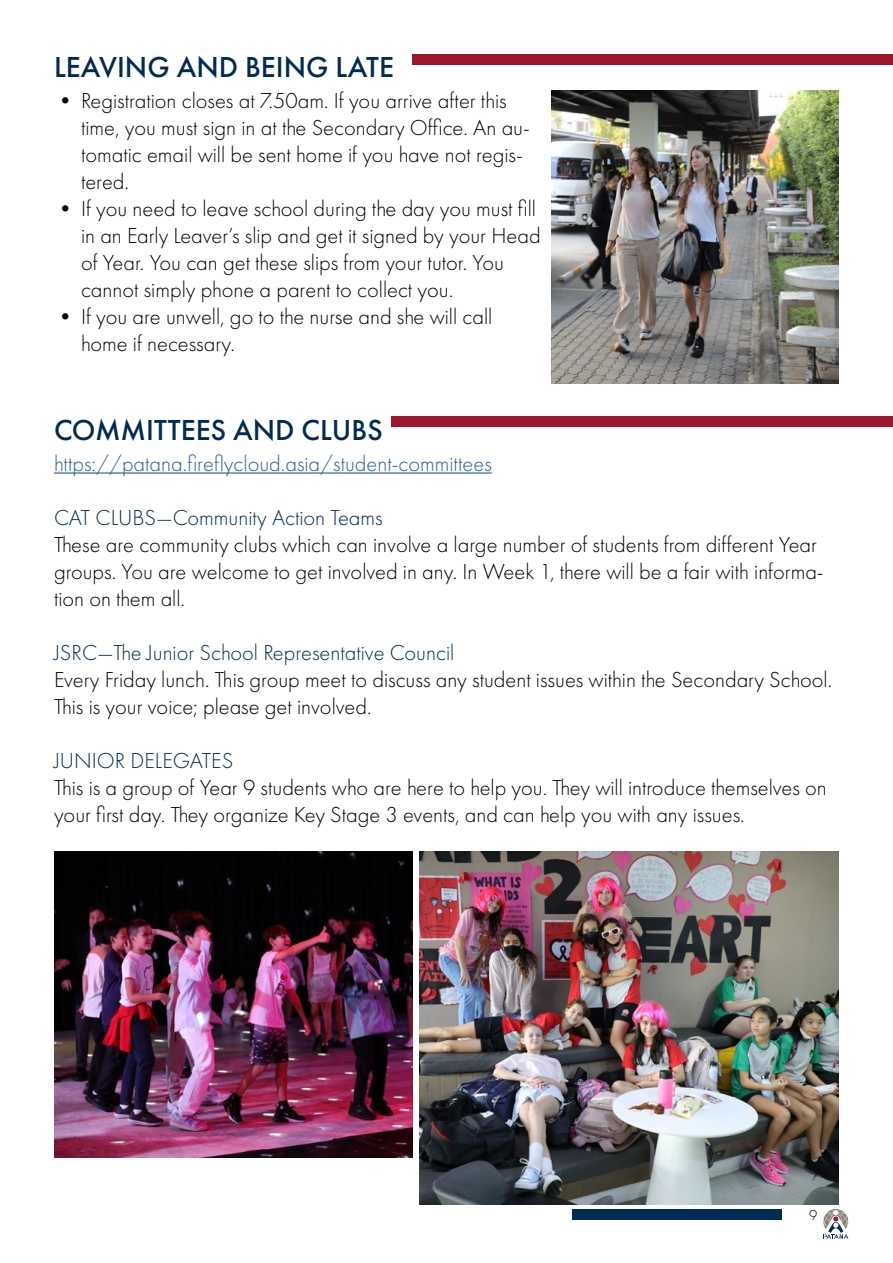
<style>
.page{position:relative;width:893px;height:1263px;background:#fff}
.page>*{position:absolute;margin:0;border:0;box-sizing:border-box;transform-origin:0 0}
.t1{font:500 30px "Futura PT";color:#002b53}
.t2{font:300 22.5px/27px "Futura PT";color:#000}
.t3{font:300 22.5px "Futura PT";color:#002b53}
.t4{font:300 22.5px "Futura PT";color:#275b9b}
.t5{font:300 15px "Futura PT";color:#000}
</style>
<div class="page">
<div style="left:572px;top:1209px;width:209px;height:10px;background:#002b53"></div>
<svg style="left:823px;top:1209px;width:25px;height:30px"></svg>
<img style="left:551px;top:91px;width:288px;height:292px">
<hr style="left:54px;top:472px;width:438px;height:2px;background:#275b9b">
<img style="left:419px;top:851px;width:420px;height:353px">
<img style="left:54px;top:851px;width:358px;height:306px">
<div style="left:412px;top:54px;width:481px;height:10px;background:#9d182f"></div>
<div style="left:391px;top:417px;width:502px;height:10px;background:#9d182f"></div>
<h1 class="t1" style="left:54px;top:49px;width:342px">LEAVING AND BEING LATE</h1>
<p class="t2" style="left:81px;top:87px;width:450px;text-indent:-27px">• Registration closes at 7.50am. If you arrive after this time, you must sign in at the Secondary Office. An au&shy;tomatic email will be sent home if you have not regis&shy;tered.</p>
<p class="t2" style="left:81px;top:195px;width:461px;text-indent:-27px">• If you need to leave school during the day you must fill in an Early Leaver’s slip and get it signed by your Head of Year. You can get these slips from your tutor. You cannot simply phone a parent to collect you.</p>
<p class="t2" style="left:81px;top:303px;width:413px;text-indent:-27px">• If you are unwell, go to the nurse and she will call home if necessary.</p>
<h1 class="t1" style="left:54px;top:412px;width:330px">COMMITTEES AND CLUBS</h1>
<p class="t4" style="left:54px;top:450px;width:439px">https://patana.fireflycloud.asia/student-committees</p>
<p class="t3" style="left:54px;top:504px;width:330px">CAT CLUBS—Community Action Teams</p>
<p class="t2" style="left:54px;top:531px;width:771px">These are community clubs which can involve a large number of students from different Year groups. You are welcome to get involved in any. In Week 1, there will be a fair with informa&shy;tion on them all.</p>
<p class="t3" style="left:54px;top:639px;width:402px">JSRC—The Junior School Representative Council</p>
<p class="t2" style="left:54px;top:666px;width:780px">Every Friday lunch. This group meet to discuss any student issues within the Secondary School.<br>This is your voice; please get involved.</p>
<p class="t3" style="left:54px;top:747px;width:181px">JUNIOR DELEGATES</p>
<p class="t2" style="left:54px;top:774px;width:774px">This is a group of Year 9 students who are here to help you. They will introduce themselves on your first day. They organize Key Stage 3 events, and can help you with any issues.</p>
<p class="t5" style="left:809px;top:1207px;width:10px">9</p>
</div>
